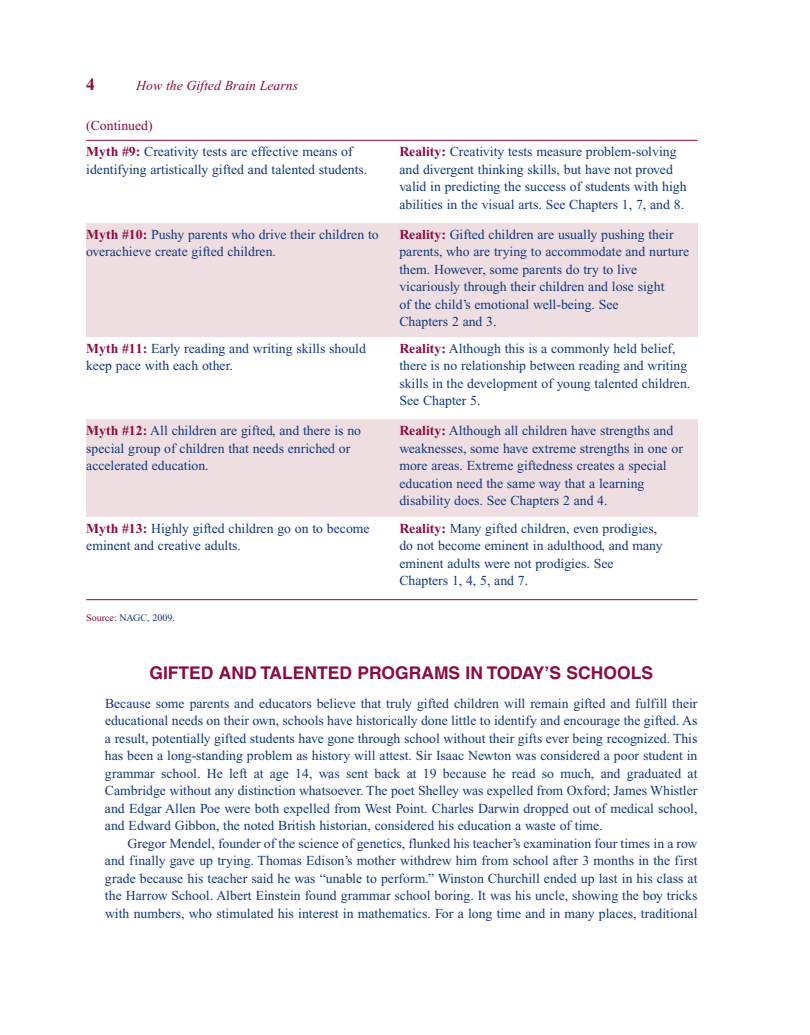
<style>
.page{position:relative;width:810px;height:1035px;background:#fff}
.page>*{position:absolute;margin:0;border:0;box-sizing:border-box;transform-origin:0 0}
.t1{font:700 17.5px "Helvetica";color:#8c0b42}
.t2{font:13.75px/17.5px "Times New Roman";color:#113880}
.t3{font:italic 13.75px "Times New Roman";color:#8c0b42}
.t4{font:13.75px "Times New Roman";color:#8c0b42}
.t5{font:10px "Times New Roman";color:#113880}
.s1{font-weight:700;font-style:normal;font-size:17.5px}
.s2{font-style:normal;color:#fff}
.s3{font-weight:700;color:#8c0b42}
.s4{color:#8c0b42}
</style>
<div class="page">
<div style="left:86px;top:223px;width:306px;height:114px;background:#efdee1"></div>
<div style="left:392px;top:223px;width:306px;height:114px;background:#efdee1"></div>
<div style="left:86px;top:419px;width:306px;height:98px;background:#efdee1"></div>
<div style="left:392px;top:419px;width:306px;height:98px;background:#efdee1"></div>
<hr style="left:86px;top:140px;width:612px;height:1px;background:#8c0b42">
<hr style="left:86px;top:599px;width:612px;height:1px;background:#8c0b42">
<p class="t3" style="left:86px;top:81px;width:213px"><span class="s1">4</span><span class="s2">———</span>How the Gifted Brain Learns</p>
<p class="t4" style="left:86px;top:120px;width:68px">(Continued)</p>
<p class="t2" style="left:86px;top:144px;width:283px"><span class="s3">Myth #9:</span> Creativity tests are effective means of identifying artistically gifted and talented students.</p>
<p class="t2" style="left:399px;top:144px;width:289px"><span class="s3">Reality:</span> Creativity tests measure problem-solving and divergent thinking skills, but have not proved valid in predicting the success of students with high abilities in the visual arts. See Chapters 1, 7, and 8.</p>
<p class="t2" style="left:86px;top:227px;width:294px"><span class="s3">Myth #10:</span> Pushy parents who drive their children to overachieve create gifted children.</p>
<p class="t2" style="left:399px;top:227px;width:291px"><span class="s3">Reality:</span> Gifted children are usually pushing their parents, who are trying to accommodate and nurture them. However, some parents do try to live vicariously through their children and lose sight<br>of the child’s emotional well-being. See<br>Chapters 2 and 3.</p>
<p class="t2" style="left:86px;top:341px;width:281px"><span class="s3">Myth #11:</span> Early reading and writing skills should keep pace with each other.</p>
<p class="t2" style="left:399px;top:341px;width:293px"><span class="s3">Reality:</span> Although this is a commonly held belief, there is no relationship between reading and writing skills in the development of young talented children.<br>See Chapter 5.</p>
<p class="t2" style="left:86px;top:423px;width:276px"><span class="s3">Myth #12:</span> All children are gifted, and there is no special group of children that needs enriched or accelerated education.</p>
<p class="t2" style="left:399px;top:423px;width:285px"><span class="s3">Reality:</span> Although all children have strengths and weaknesses, some have extreme strengths in one or more areas. Extreme giftedness creates a special education need the same way that a learning disability does. See Chapters 2 and 4.</p>
<p class="t2" style="left:86px;top:521px;width:285px"><span class="s3">Myth #13:</span> Highly gifted children go on to become eminent and creative adults.</p>
<p class="t2" style="left:399px;top:521px;width:265px"><span class="s3">Reality:</span> Many gifted children, even prodigies, do not become eminent in adulthood, and many eminent adults were not prodigies. See Chapters 1, 4, 5, and 7.</p>
<p class="t5" style="left:86px;top:614px;width:90px"><span class="s4">Source:</span> NAGC, 2009.</p>
<p class="t1" style="left:149px;top:666px;width:505px">GIFTED AND TALENTED PROGRAMS IN TODAY’S SCHOOLS</p>
<p class="t2" style="left:105px;top:696px;width:594px">Because some parents and educators believe that truly gifted children will remain gifted and fulfill their</p>
<p class="t2" style="left:105px;top:713px;width:594px">educational needs on their own, schools have historically done little to identify and encourage the gifted. As</p>
<p class="t2" style="left:105px;top:731px;width:594px">a result, potentially gifted students have gone through school without their gifts ever being recognized. This</p>
<p class="t2" style="left:105px;top:748px;width:594px">has been a long-standing problem as history will attest. Sir Isaac Newton was considered a poor student in</p>
<p class="t2" style="left:105px;top:766px;width:594px">grammar school. He left at age 14, was sent back at 19 because he read so much, and graduated at</p>
<p class="t2" style="left:105px;top:783px;width:594px">Cambridge without any distinction whatsoever. The poet Shelley was expelled from Oxford; James Whistler</p>
<p class="t2" style="left:105px;top:801px;width:594px">and Edgar Allen Poe were both expelled from West Point. Charles Darwin dropped out of medical school,</p>
<p class="t2" style="left:105px;top:818px;width:499px">and Edward Gibbon, the noted British historian, considered his education a waste of time.</p>
<p class="t2" style="left:127px;top:836px;width:572px">Gregor Mendel, founder of the science of genetics, flunked his teacher’s examination four times in a row</p>
<p class="t2" style="left:105px;top:853px;width:594px">and finally gave up trying. Thomas Edison’s mother withdrew him from school after 3 months in the first</p>
<p class="t2" style="left:105px;top:871px;width:594px">grade because his teacher said he was “unable to perform.” Winston Churchill ended up last in his class at</p>
<p class="t2" style="left:105px;top:888px;width:594px">the Harrow School. Albert Einstein found grammar school boring. It was his uncle, showing the boy tricks</p>
<p class="t2" style="left:105px;top:905px;width:594px">with numbers, who stimulated his interest in mathematics. For a long time and in many places, traditional</p>
</div>
